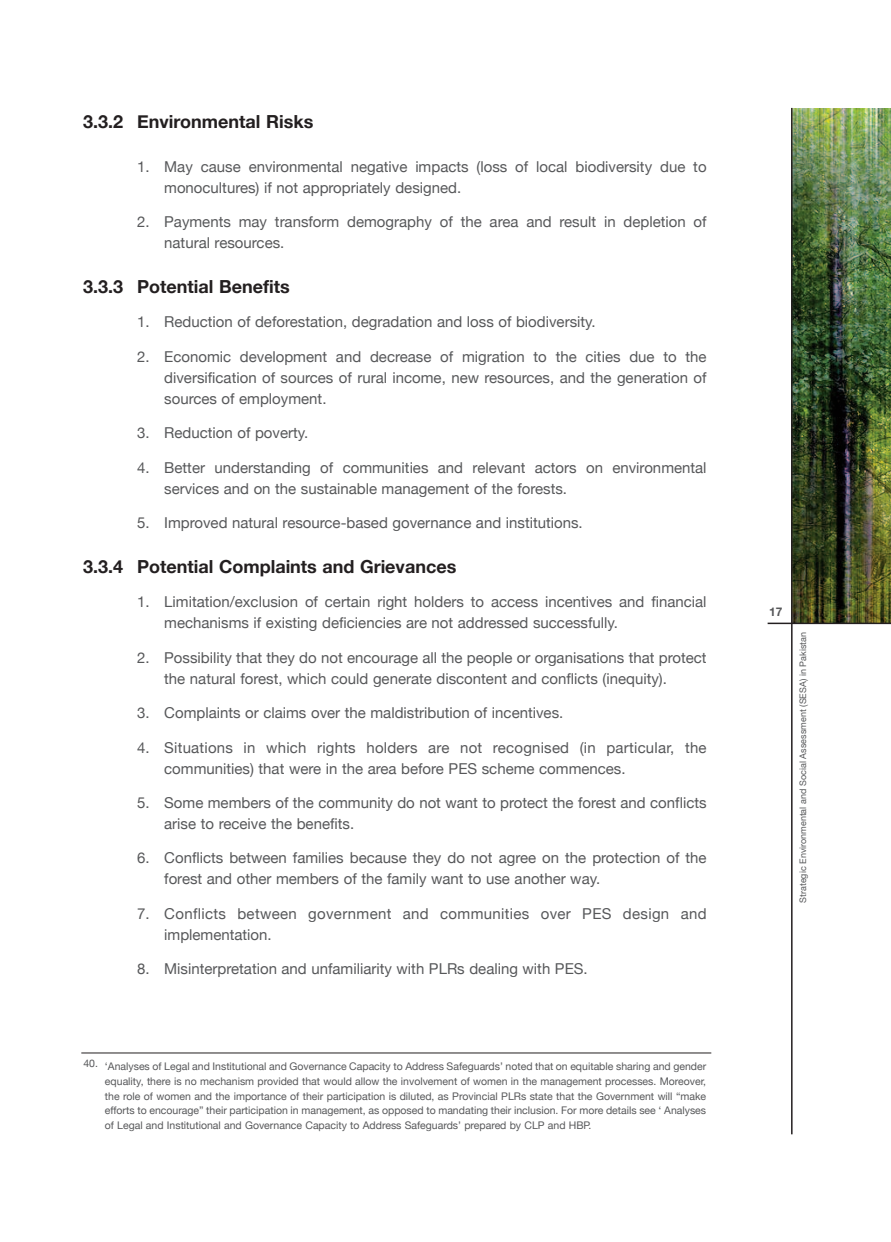
<style>
.page{position:relative;width:891px;height:1242px;background:#fff}
.page>*{position:absolute;margin:0;border:0;box-sizing:border-box;transform-origin:0 0}
.t1{font:700 18px "Helvetica Neue";color:#231f20}
.t2{font:15px/21px "Helvetica Neue";color:#57585a}
.t3{font:15px/21px "Helvetica Neue";letter-spacing:.02em;color:#57585a}
.t4{font:700 12px "Helvetica Neue";color:#57585a}
.t5{font:10.5px/14.7px "Helvetica Neue";color:#57585a;text-align:justify}
.t6{font:9px "Helvetica Neue";color:#57585a}
</style>
<div class="page">
<img style="left:793px;top:108px;width:98px;height:515px">
<hr style="left:791px;top:108px;width:2px;height:1026px;background:#231f20">
<hr style="left:768px;top:623px;width:123px;height:1px;background:#231f20">
<hr style="left:81px;top:1053px;width:630px;height:1px;background:#231f20">
<p class="t1" style="left:83px;top:111px;width:232px">3.3.2 Environmental Risks</p>
<p class="t2" style="left:164px;top:156px;width:544px;text-indent:-27px">1. May cause environmental negative impacts (loss of local biodiversity due to monocultures) if not appropriately designed.</p>
<p class="t2" style="left:164px;top:211px;width:544px;text-indent:-27px">2. Payments may transform demography of the area and result in depletion of natural resources.</p>
<p class="t1" style="left:83px;top:275px;width:208px">3.3.3 Potential Benefits</p>
<p class="t2" style="left:137px;top:311px;width:460px">1. Reduction of deforestation, degradation and loss of biodiversity.</p>
<p class="t2" style="left:164px;top:346px;width:544px;text-align:justify;text-indent:-27px">2. Economic development and decrease of migration to the cities due to the diversification of sources of rural income, new resources, and the generation of sources of employment.</p>
<p class="t2" style="left:137px;top:422px;width:173px">3. Reduction of poverty.</p>
<p class="t2" style="left:164px;top:457px;width:544px;text-indent:-27px">4. Better understanding of communities and relevant actors on environmental services and on the sustainable management of the forests.</p>
<p class="t2" style="left:137px;top:512px;width:447px">5. Improved natural resource-based governance and institutions.</p>
<p class="t1" style="left:83px;top:555px;width:375px">3.3.4 Potential Complaints and grievances</p>
<p class="t2" style="left:164px;top:591px;width:544px;text-indent:-27px">1. Limitation/exclusion of certain right holders to access incentives and financial mechanisms if existing deficiencies are not addressed successfully.</p>
<p class="t2" style="left:164px;top:647px;width:544px;text-indent:-27px">2. Possibility that they do not encourage all the people or organisations that protect the natural forest, which could generate discontent and conflicts (inequity).</p>
<p class="t2" style="left:137px;top:702px;width:428px">3. Complaints or claims over the maldistribution of incentives.</p>
<p class="t2" style="left:164px;top:737px;width:544px;text-indent:-27px">4. Situations in which rights holders are not recognised (in particular, the communities) that were in the area before PES scheme commences.</p>
<p class="t2" style="left:164px;top:792px;width:544px;text-indent:-27px">5. Some members of the community do not want to protect the forest and conflicts arise to receive the benefits.</p>
<p class="t2" style="left:164px;top:847px;width:544px;text-indent:-27px">6. Conflicts between families because they do not agree on the protection of the forest and other members of the family want to use another way.</p>
<p class="t3" style="left:164px;top:903px;width:544px;text-indent:-27px">7. Conflicts between government and communities over PES design and implementation.</p>
<p class="t2" style="left:137px;top:958px;width:452px">8. Misinterpretation and unfamiliarity with PLRs dealing with PES.</p>
<p class="t5" style="left:105px;top:1059px;width:603px;text-indent:-22px">40. ‘Analyses of Legal and Institutional and Governance Capacity to Address Safeguards’ noted that on equitable sharing and gender equality, there is no mechanism provided that would allow the involvement of women in the management processes. Moreover, the role of women and the importance of their participation is diluted, as Provincial PLRs state that the Government will “make efforts to encourage” their participation in management, as opposed to mandating their inclusion. For more details see ‘ Analyses of Legal and Institutional and Governance Capacity to Address Safeguards’ prepared by CLP and HBP.</p>
<p class="t4" style="left:769px;top:604px;width:15px">17</p>
<p class="t6" style="left:797px;top:903px;width:272px;rotate:-90deg">Strategic Environmental and Social Assessment (SESA) in Pakistan</p>
</div>
